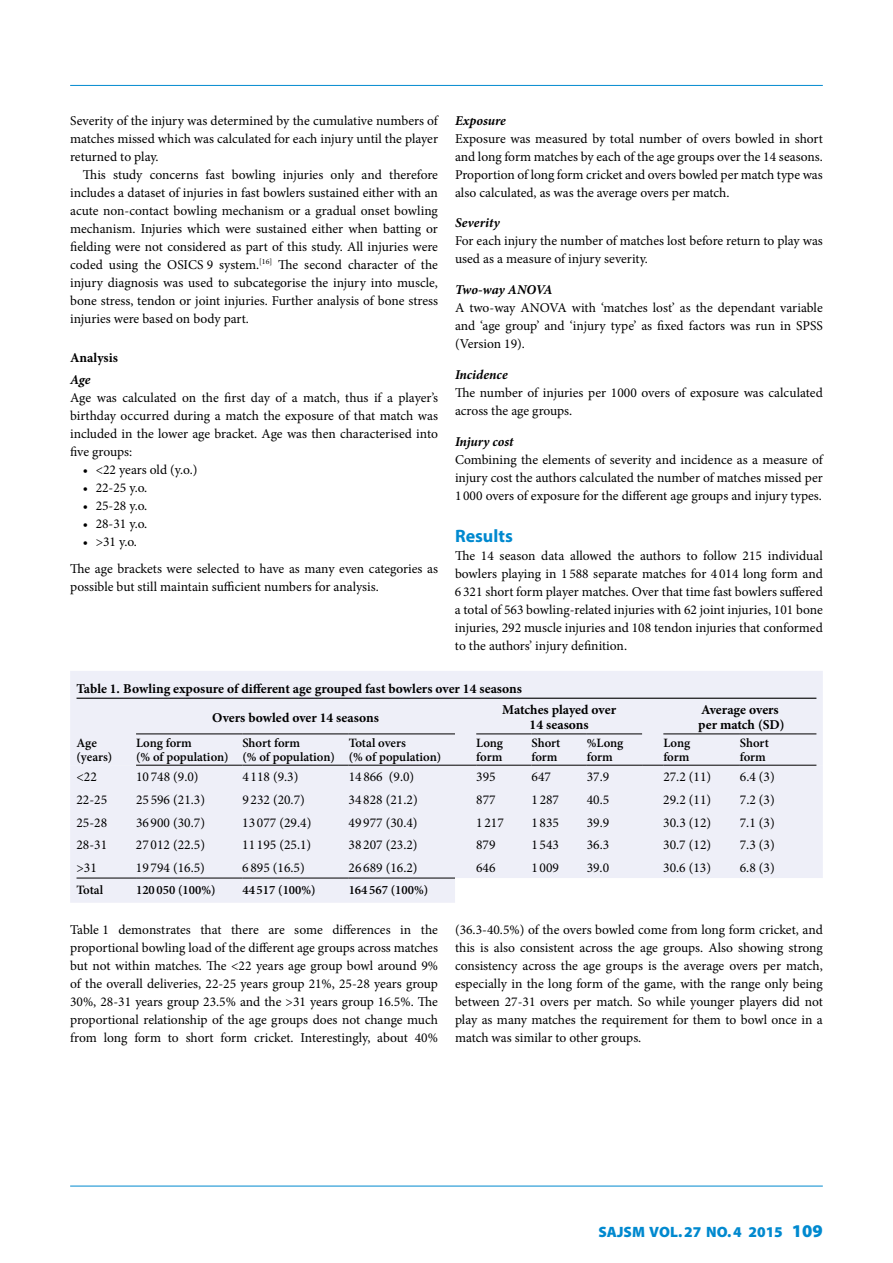
<style>
.page{position:relative;width:893px;height:1263px;background:#fff}
.page>*{position:absolute;margin:0;border:0;box-sizing:border-box;transform-origin:0 0}
.t1{font:700 18px "Myriad Pro";color:#0089cf}
.t2{font:900 15px "Myriad Pro";color:#0089cf}
.t3{font:13.5px/18px "Minion Pro";color:#000;text-align:justify}
.t4{font:700 13.5px/15px "Minion Pro";color:#000;text-align:center}
.t5{font:italic 700 13.5px "Minion Pro";color:#000}
.t6{font:600 12.75px/13.5px "Minion Pro";color:#000}
.s1{font-size:18px}
</style>
<div class="page">
<hr style="left:70px;top:1186px;width:753px;height:1px;background:#0089cf">
<hr style="left:70px;top:85px;width:753px;height:1px;background:#0089cf">
<div style="left:70px;top:671px;width:753px;height:207px;background:#eeeff8"></div>
<div style="left:70px;top:702px;width:753px;height:63px;background:#eeeff8"></div>
<div style="left:70px;top:878px;width:385px;height:25px;background:#eeeff8"></div>
<hr style="left:77px;top:878px;width:59px;height:1px;background:#000">
<hr style="left:136px;top:878px;width:106px;height:1px;background:#000">
<hr style="left:242px;top:878px;width:107px;height:1px;background:#000">
<hr style="left:349px;top:878px;width:106px;height:1px;background:#000">
<hr style="left:136px;top:734px;width:106px;height:1px;background:#000">
<hr style="left:242px;top:734px;width:107px;height:1px;background:#000">
<hr style="left:349px;top:734px;width:106px;height:1px;background:#000">
<hr style="left:476px;top:734px;width:55px;height:1px;background:#000">
<hr style="left:531px;top:734px;width:56px;height:1px;background:#000">
<hr style="left:587px;top:734px;width:55px;height:1px;background:#000">
<hr style="left:136px;top:765px;width:106px;height:1px;background:#000">
<hr style="left:242px;top:765px;width:107px;height:1px;background:#000">
<hr style="left:349px;top:765px;width:106px;height:1px;background:#000">
<svg style="left:455px;top:765px;width:21px;height:1px"></svg>
<hr style="left:476px;top:765px;width:55px;height:1px;background:#000">
<hr style="left:531px;top:765px;width:56px;height:1px;background:#000">
<hr style="left:587px;top:765px;width:55px;height:1px;background:#000">
<svg style="left:642px;top:765px;width:21px;height:1px"></svg>
<hr style="left:663px;top:765px;width:77px;height:1px;background:#000">
<hr style="left:740px;top:765px;width:76px;height:1px;background:#000">
<hr style="left:663px;top:734px;width:77px;height:1px;background:#000">
<hr style="left:740px;top:734px;width:76px;height:1px;background:#000">
<hr style="left:77px;top:698px;width:739px;height:1px;background:#000">
<p class="t3" style="left:70px;top:111px;width:369px">Severity of the injury was determined by the cumulative numbers of matches missed which was calculated for each injury until the player returned to play.</p>
<p class="t3" style="left:70px;top:165px;width:369px;text-indent:13px">This study concerns fast bowling injuries only and therefore includes a dataset of injuries in fast bowlers sustained either with an acute non-contact bowling mechanism or a gradual onset bowling mechanism. Injuries which were sustained either when batting or fielding were not considered as part of this study. All injuries were coded using the OSICS 9 system.<sup>[16]</sup> The second character of the injury diagnosis was used to subcategorise the injury into muscle, bone stress, tendon or joint injuries. Further analysis of bone stress injuries were based on body part.</p>
<p class="t4" style="left:70px;top:350px;width:49px">Analysis</p>
<p class="t5" style="left:70px;top:370px;width:22px">Age</p>
<p class="t3" style="left:70px;top:389px;width:369px">Age was calculated on the first day of a match, thus if a player’s birthday occurred during a match the exposure of that match was included in the lower age bracket. Age was then characterised into five groups:</p>
<p class="t3" style="left:83px;top:461px;width:116px">• &lt;22 years old (y.o.)</p>
<p class="t3" style="left:83px;top:479px;width:66px">• 22‑25 y.o.</p>
<p class="t3" style="left:83px;top:497px;width:66px">• 25‑28 y.o.</p>
<p class="t3" style="left:83px;top:515px;width:66px">• 28‑31 y.o.</p>
<p class="t3" style="left:70px;top:529px;width:369px;line-height:26.5px;text-indent:13px">• &gt;31 y.o.<br>The age brackets were selected to have as many even categories as</p>
<p class="t3" style="left:70px;top:577px;width:310px">possible but still maintain sufficient numbers for analysis.</p>
<p class="t5" style="left:455px;top:111px;width:52px">Exposure</p>
<p class="t3" style="left:455px;top:129px;width:369px">Exposure was measured by total number of overs bowled in short and long form matches by each of the age groups over the 14 seasons.<br>Proportion of long form cricket and overs bowled per match type was also calculated, as was the average overs per match.</p>
<p class="t5" style="left:455px;top:213px;width:46px">Severity</p>
<p class="t3" style="left:455px;top:232px;width:369px">For each injury the number of matches lost before return to play was used as a measure of injury severity.</p>
<p class="t5" style="left:455px;top:280px;width:99px">Two-way ANOVA</p>
<p class="t3" style="left:455px;top:299px;width:369px">A two‑way ANOVA with ‘matches lost’ as the dependant variable and ‘age group’ and ‘injury type’ as fixed factors was run in SPSS (Version 19).</p>
<p class="t5" style="left:455px;top:365px;width:54px">Incidence</p>
<p class="t3" style="left:455px;top:384px;width:369px">The number of injuries per 1000 overs of exposure was calculated across the age groups.</p>
<p class="t5" style="left:455px;top:432px;width:60px">Injury cost</p>
<p class="t3" style="left:455px;top:450px;width:369px">Combining the elements of severity and incidence as a measure of injury cost the authors calculated the number of matches missed per 1 000 overs of exposure for the different age groups and injury types.</p>
<h1 class="t1" style="left:455px;top:524px;width:59px">Results</h1>
<p class="t3" style="left:455px;top:547px;width:369px">The 14 season data allowed the authors to follow 215 individual bowlers playing in 1 588 separate matches for 4 014 long form and 6 321 short form player matches. Over that time fast bowlers suffered a total of 563 bowling-related injuries with 62 joint injuries, 101 bone injuries, 292 muscle injuries and 108 tendon injuries that conformed to the authors’ injury definition.</p>
<p class="t4" style="left:77px;top:681px;width:447px">Table 1. Bowling exposure of different age grouped fast bowlers over 14 seasons</p>
<p class="t6" style="left:77px;top:736px;width:37px">Age (years)</p>
<p class="t4" style="left:212px;top:710px;width:168px">Overs bowled over 14 seasons</p>
<p class="t4" style="left:502px;top:702px;width:115px">Matches played over<br>14 seasons</p>
<p class="t4" style="left:698px;top:702px;width:88px;text-align:left">Average overs per match (SD)</p>
<p class="t6" style="left:136px;top:736px;width:94px">Long form<br>(% of population)</p>
<p class="t6" style="left:242px;top:736px;width:94px">Short form<br>(% of population)</p>
<p class="t6" style="left:349px;top:736px;width:94px">Total overs<br>(% of population)</p>
<p class="t6" style="left:476px;top:736px;width:28px">Long form</p>
<p class="t6" style="left:531px;top:736px;width:30px">Short form</p>
<p class="t6" style="left:587px;top:736px;width:38px">%Long form</p>
<p class="t6" style="left:663px;top:736px;width:28px">Long form</p>
<p class="t6" style="left:740px;top:736px;width:30px">Short form</p>
<p class="t3" style="left:77px;top:768px;width:22px">&lt;22</p>
<p class="t3" style="left:136px;top:768px;width:64px">10 748 (9.0)</p>
<p class="t3" style="left:242px;top:768px;width:58px">4 118 (9.3)</p>
<p class="t3" style="left:349px;top:768px;width:67px">14 866 (9.0)</p>
<p class="t3" style="left:476px;top:768px;width:21px">395</p>
<p class="t3" style="left:531px;top:768px;width:21px">647</p>
<p class="t3" style="left:587px;top:768px;width:24px">37.9</p>
<p class="t3" style="left:663px;top:768px;width:49px">27.2 (11)</p>
<p class="t3" style="left:740px;top:768px;width:36px">6.4 (3)</p>
<p class="t3" style="left:77px;top:791px;width:32px">22‑25</p>
<p class="t3" style="left:136px;top:791px;width:71px">25 596 (21.3)</p>
<p class="t3" style="left:242px;top:791px;width:64px">9 232 (20.7)</p>
<p class="t3" style="left:349px;top:791px;width:71px">34 828 (21.2)</p>
<p class="t3" style="left:476px;top:791px;width:21px">877</p>
<p class="t3" style="left:531px;top:791px;width:29px">1 287</p>
<p class="t3" style="left:587px;top:791px;width:24px">40.5</p>
<p class="t3" style="left:663px;top:791px;width:49px">29.2 (11)</p>
<p class="t3" style="left:740px;top:791px;width:36px">7.2 (3)</p>
<p class="t3" style="left:76px;top:813px;width:32px">25‑28</p>
<p class="t3" style="left:136px;top:813px;width:71px">36 900 (30.7)</p>
<p class="t3" style="left:242px;top:813px;width:71px">13 077 (29.4)</p>
<p class="t3" style="left:349px;top:813px;width:71px">49 977 (30.4)</p>
<p class="t3" style="left:476px;top:813px;width:29px">1 217</p>
<p class="t3" style="left:531px;top:813px;width:29px">1 835</p>
<p class="t3" style="left:587px;top:813px;width:24px">39.9</p>
<p class="t3" style="left:663px;top:813px;width:49px">30.3 (12)</p>
<p class="t3" style="left:740px;top:813px;width:36px">7.1 (3)</p>
<p class="t3" style="left:76px;top:836px;width:32px">28‑31</p>
<p class="t3" style="left:136px;top:836px;width:71px">27 012 (22.5)</p>
<p class="t3" style="left:242px;top:836px;width:71px">11 195 (25.1)</p>
<p class="t3" style="left:349px;top:836px;width:71px">38 207 (23.2)</p>
<p class="t3" style="left:476px;top:836px;width:21px">879</p>
<p class="t3" style="left:531px;top:836px;width:29px">1 543</p>
<p class="t3" style="left:587px;top:836px;width:24px">36.3</p>
<p class="t3" style="left:663px;top:836px;width:49px">30.7 (12)</p>
<p class="t3" style="left:740px;top:836px;width:36px">7.3 (3)</p>
<p class="t3" style="left:76px;top:858px;width:22px">&gt;31</p>
<p class="t3" style="left:136px;top:858px;width:71px">19 794 (16.5)</p>
<p class="t3" style="left:242px;top:858px;width:64px">6 895 (16.5)</p>
<p class="t3" style="left:349px;top:858px;width:71px">26 689 (16.2)</p>
<p class="t3" style="left:476px;top:858px;width:21px">646</p>
<p class="t3" style="left:531px;top:858px;width:29px">1 009</p>
<p class="t3" style="left:587px;top:858px;width:24px">39.0</p>
<p class="t3" style="left:663px;top:858px;width:49px">30.6 (13)</p>
<p class="t3" style="left:740px;top:858px;width:36px">6.8 (3)</p>
<p class="t6" style="left:77px;top:883px;width:28px">Total</p>
<p class="t6" style="left:136px;top:883px;width:81px">120 050 (100%)</p>
<p class="t6" style="left:242px;top:883px;width:75px">44 517 (100%)</p>
<p class="t6" style="left:349px;top:883px;width:81px">164 567 (100%)</p>
<p class="t3" style="left:70px;top:920px;width:369px">Table 1 demonstrates that there are some differences in the proportional bowling load of the different age groups across matches but not within matches. The &lt;22 years age group bowl around 9% of the overall deliveries, 22‑25 years group 21%, 25‑28 years group 30%, 28‑31 years group 23.5% and the &gt;31 years group 16.5%. The proportional relationship of the age groups does not change much from long form to short form cricket. Interestingly, about 40%</p>
<p class="t3" style="left:455px;top:920px;width:369px">(36.3‑40.5%) of the overs bowled come from long form cricket, and this is also consistent across the age groups. Also showing strong consistency across the age groups is the average overs per match, especially in the long form of the game, with the range only being between 27‑31 overs per match. So while younger players did not play as many matches the requirement for them to bowl once in a match was similar to other groups.</p>
<p class="t2" style="left:598px;top:1222px;width:226px">SAJSM VOL.27 NO.4 2015 <span class="s1">109</span></p>
</div>
